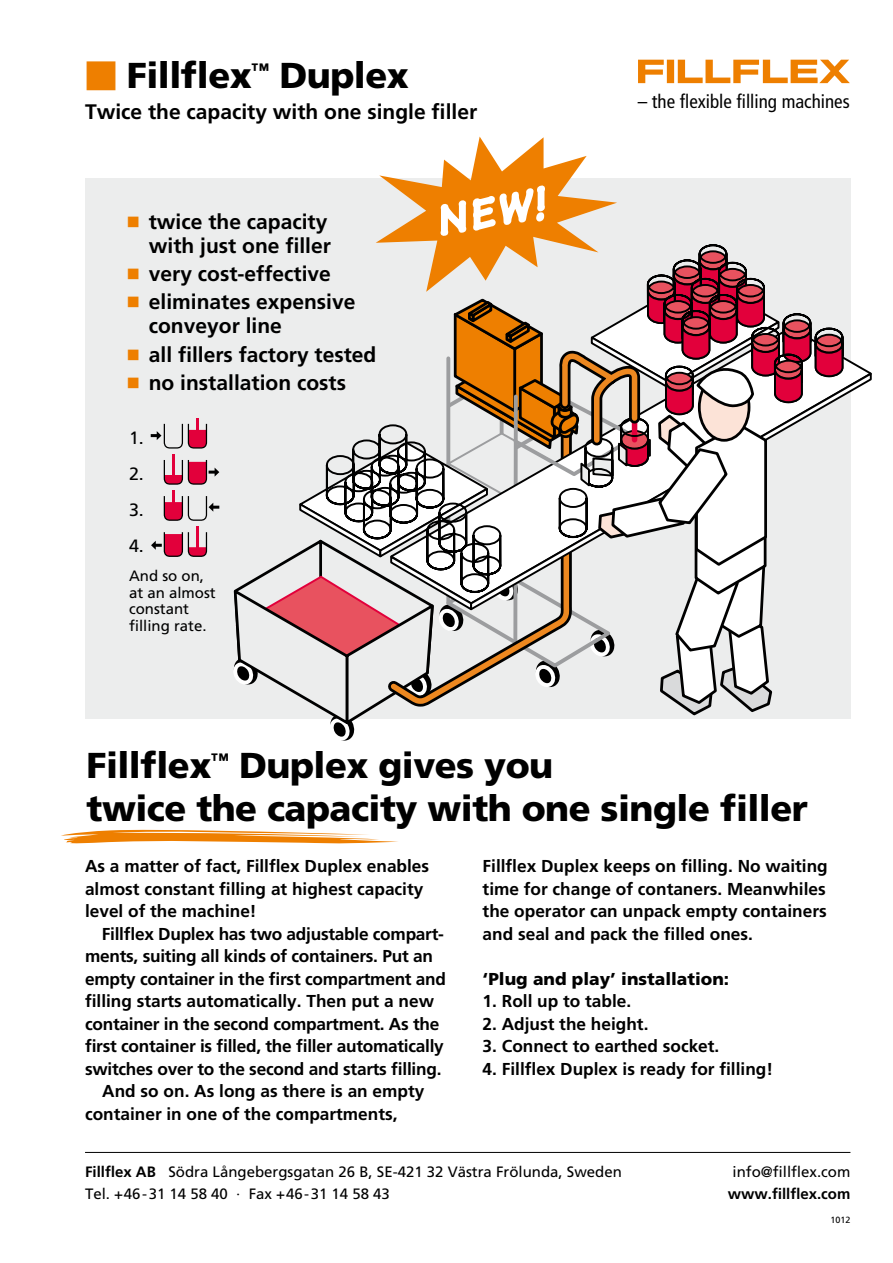
<style>
.page{position:relative;width:893px;height:1263px;background:#fff}
.page>*{position:absolute;margin:0;border:0;box-sizing:border-box;transform-origin:0 0}
.t1{font:900 36px/43.5px "Frutiger";letter-spacing:-.015em;color:#000}
.t2{font:700 21px/28.2px "Frutiger";color:#000}
.t3{font:condensed 19.05px "Frutiger";color:#000}
.t4{font:17.85px/36.2px "Frutiger";color:#000;text-align:justify}
.t5{font:700 17.25px/22.5px "Frutiger";color:#000}
.t6{font:900 17.25px "Frutiger";color:#000}
.t7{font:15px/16.5px "Frutiger";color:#000}
.t8{font:700 15px "Frutiger";color:#000}
.t9{font:9px "Frutiger";color:#000}
.s1{font-family:"Universal Newswith Comm Pi";font-weight:400;color:#ee7f00}
.s2{font-weight:700}
</style>
<div class="page">
<div style="left:85px;top:179px;width:765px;height:540px;background:#eceded"></div>
<hr style="left:85px;top:1152px;width:765px;height:1px;background:#000">
<svg style="left:638px;top:60px;width:212px;height:24px"></svg>
<svg style="left:638px;top:60px;width:26px;height:23px"></svg>
<div style="left:667px;top:60px;width:7px;height:23px;background:#ee7f00"></div>
<svg style="left:678px;top:60px;width:172px;height:23px"></svg>
<svg style="left:844px;top:244px;width:28px;height:369px"></svg>
<svg style="left:231px;top:137px;width:613px;height:604px"></svg>
<hr style="left:196px;top:526px;width:3px;height:24px;background:#e2003b">
<hr style="left:172px;top:490px;width:3px;height:23px;background:#e2003b">
<hr style="left:196px;top:418px;width:3px;height:23px;background:#e2003b">
<svg style="left:151px;top:423px;width:68px;height:62px"></svg>
<svg style="left:163px;top:496px;width:56px;height:25px"></svg>
<svg style="left:151px;top:532px;width:57px;height:25px"></svg>
<svg style="left:61px;top:829px;width:337px;height:15px"></svg>
<h1 class="t1" style="left:85px;top:53px;width:325px"><span class="s1">m</span> Fillflex<sup>™</sup> Duplex</h1>
<p class="t2" style="left:85px;top:97px;width:394px">Twice the capacity with one single filler</p>
<p class="t2" style="left:128px;top:209px;width:205px;line-height:24px;text-align:right"><span class="s1">n</span> twice the capacity with just one filler</p>
<p class="t2" style="left:128px;top:260px;width:229px"><span class="s1">n</span> very cost-effective<br><span class="s1">n</span> eliminates expensive</p>
<p class="t2" style="left:128px;top:312px;width:250px;text-indent:21px">conveyor line<br><span class="s1">n</span> all fillers factory tested <span class="s1">n</span> no installation costs</p>
<p class="t4" style="left:129px;top:419px;width:16px">1.<br>2.<br>3.<br>4.</p>
<p class="t7" style="left:129px;top:568px;width:88px">And so on, at an almost constant filling rate.</p>
<p class="t3" style="left:638px;top:90px;width:213px">– the flexible filling machines</p>
<h1 class="t1" style="left:87px;top:743px;width:723px">Fillflex<sup>™</sup> Duplex gives you<br>twice the capacity with one single filler</h1>
<p class="t5" style="left:85px;top:855px;width:346px">As a matter of fact, Fillflex Duplex enables almost constant filling at highest capacity level of the machine!</p>
<p class="t5" style="left:102px;top:922px;width:344px">Fillflex Duplex has two adjustable compart-</p>
<p class="t5" style="left:85px;top:945px;width:349px">ments, suiting all kinds of containers. Put an</p>
<p class="t5" style="left:85px;top:967px;width:363px">empty container in the first compartment and</p>
<p class="t5" style="left:85px;top:990px;width:350px">filling starts automatically. Then put a new</p>
<p class="t5" style="left:85px;top:1012px;width:356px">container in the second compartment. As the</p>
<p class="t5" style="left:85px;top:1035px;width:360px">first container is filled, the filler automatically</p>
<p class="t5" style="left:85px;top:1057px;width:358px">switches over to the second and starts filling.</p>
<p class="t5" style="left:102px;top:1080px;width:324px">And so on. As long as there is an empty</p>
<p class="t5" style="left:85px;top:1102px;width:314px">container in one of the compartments,</p>
<p class="t5" style="left:483px;top:855px;width:347px;text-align:justify">Fillflex Duplex keeps on filling. No waiting time for change of contaners. Meanwhiles the operator can unpack empty containers and seal and pack the filled ones.</p>
<p class="t6" style="left:483px;top:968px;width:248px">‘Plug and play’ installation:</p>
<p class="t5" style="left:483px;top:990px;width:150px">1. Roll up to table.</p>
<p class="t5" style="left:483px;top:1012px;width:167px">2. Adjust the height.</p>
<p class="t5" style="left:483px;top:1035px;width:238px">3. Connect to earthed socket.</p>
<p class="t5" style="left:483px;top:1057px;width:292px">4. Fillflex Duplex is ready for filling!</p>
<p class="t7" style="left:85px;top:1163px;width:538px"><span class="s2">Fillflex AB</span> Södra Långebergsgatan 26 B, SE-421 32 Västra Frölunda, Sweden</p>
<p class="t7" style="left:733px;top:1163px;width:119px">info@fillflex.com</p>
<p class="t7" style="left:85px;top:1186px;width:306px">Tel. +46-31 14 58 40 · Fax +46-31 14 58 43</p>
<p class="t8" style="left:728px;top:1185px;width:124px">www.fillflex.com</p>
<p class="t9" style="left:830px;top:1215px;width:22px">1012</p>
</div>
